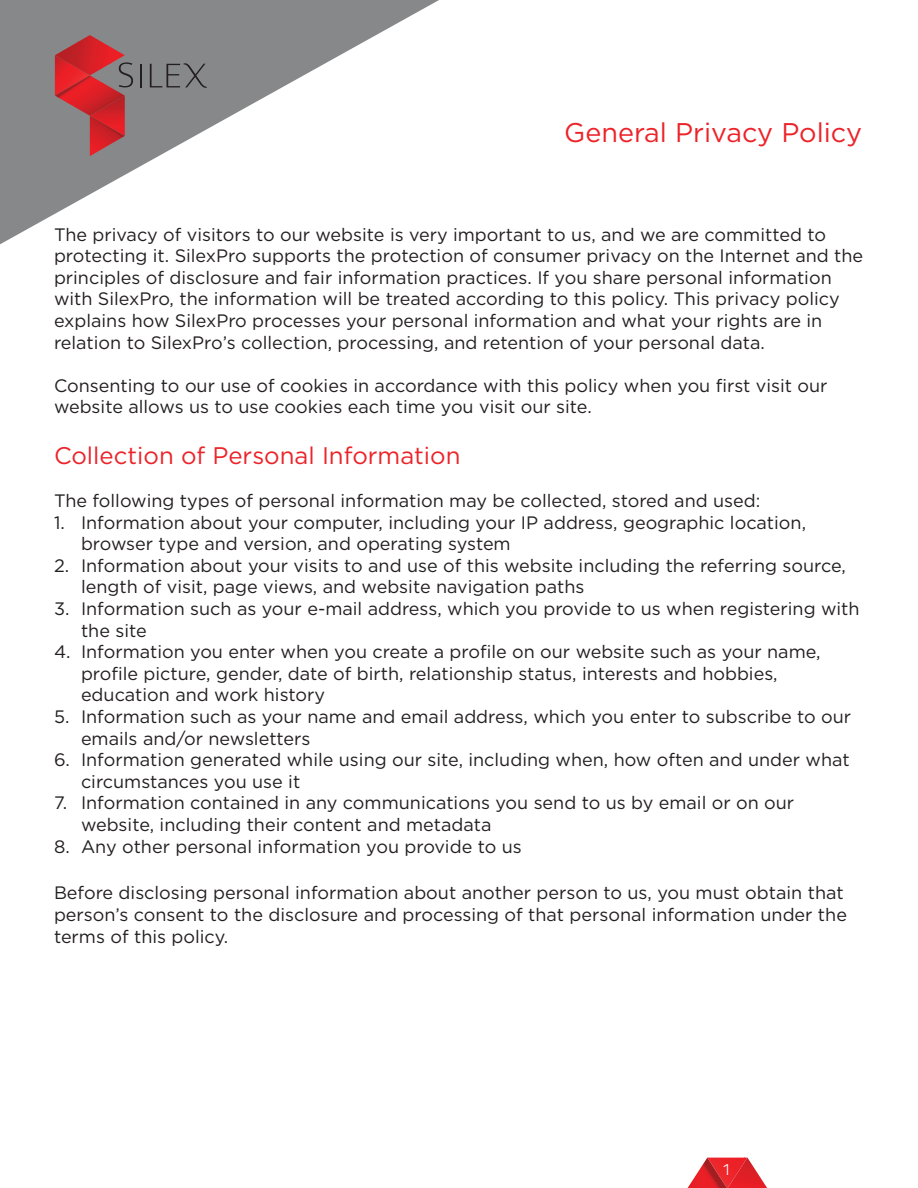
<style>
.page{position:relative;width:918px;height:1188px;background:#fff}
.page>*{position:absolute;margin:0;border:0;box-sizing:border-box;transform-origin:0 0}
.t1{font:27px "Gotham";color:#ec2329}
.t2{font:24px "Gotham";color:#ec2329}
.t3{font:18px/21.6px "Gotham";color:#231f20}
.t4{font:300 16.5px "Titillium Text 22 L";color:#fff}
</style>
<div class="page">
<svg style="left:0;top:0;width:439px;height:245px"></svg>
<img style="left:90px;top:136px;width:35px;height:20px">
<hr style="left:140px;top:64px;width:2px;height:23px;background:#231e20">
<svg style="left:55px;top:35px;width:78px;height:101px;background:#b34a4f"></svg>
<svg style="left:150px;top:62px;width:57px;height:27px;background:#777779"></svg>
<svg style="left:688px;top:1158px;width:79px;height:30px"></svg>
<p class="t1" style="left:564px;top:116px;width:299px">General Privacy Policy</p>
<p class="t3" style="left:54px;top:223px;width:811px">The privacy of visitors to our website is very important to us, and we are committed to protecting it. SilexPro supports the protection of consumer privacy on the Internet and the principles of disclosure and fair information practices. If you share personal information with SilexPro, the information will be treated according to this policy. This privacy policy explains how SilexPro processes your personal information and what your rights are in relation to SilexPro’s collection, processing, and retention of your personal data.</p>
<p class="t3" style="left:54px;top:374px;width:775px">Consenting to our use of cookies in accordance with this policy when you first visit our website allows us to use cookies each time you visit our site.</p>
<p class="t2" style="left:54px;top:440px;width:408px">Collection of Personal Information</p>
<p class="t3" style="left:54px;top:489px;width:708px">The following types of personal information may be collected, stored and used:</p>
<p class="t3" style="left:81px;top:511px;width:727px;text-indent:-27px">1. Information about your computer, including your IP address, geographic location, browser type and version, and operating system</p>
<p class="t3" style="left:81px;top:554px;width:766px;text-indent:-27px">2. Information about your visits to and use of this website including the referring source, length of visit, page views, and website navigation paths</p>
<p class="t3" style="left:81px;top:597px;width:780px;text-indent:-27px">3. Information such as your e-mail address, which you provide to us when registering with the site</p>
<p class="t3" style="left:81px;top:641px;width:741px;text-indent:-27px">4. Information you enter when you create a profile on our website such as your name, profile picture, gender, date of birth, relationship status, interests and hobbies, education and work history</p>
<p class="t3" style="left:81px;top:705px;width:772px;text-indent:-27px">5. Information such as your name and email address, which you enter to subscribe to our emails and/or newsletters</p>
<p class="t3" style="left:81px;top:749px;width:770px;text-indent:-27px">6. Information generated while using our site, including when, how often and under what circumstances you use it</p>
<p class="t3" style="left:81px;top:792px;width:715px;text-indent:-27px">7. Information contained in any communications you send to us by email or on our website, including their content and metadata</p>
<p class="t3" style="left:54px;top:835px;width:469px">8. Any other personal information you provide to us</p>
<p class="t3" style="left:54px;top:882px;width:794px">Before disclosing personal information about another person to us, you must obtain that person’s consent to the disclosure and processing of that personal information under the terms of this policy.</p>
<p class="t4" style="left:723px;top:1157px;width:10px">1</p>
</div>
